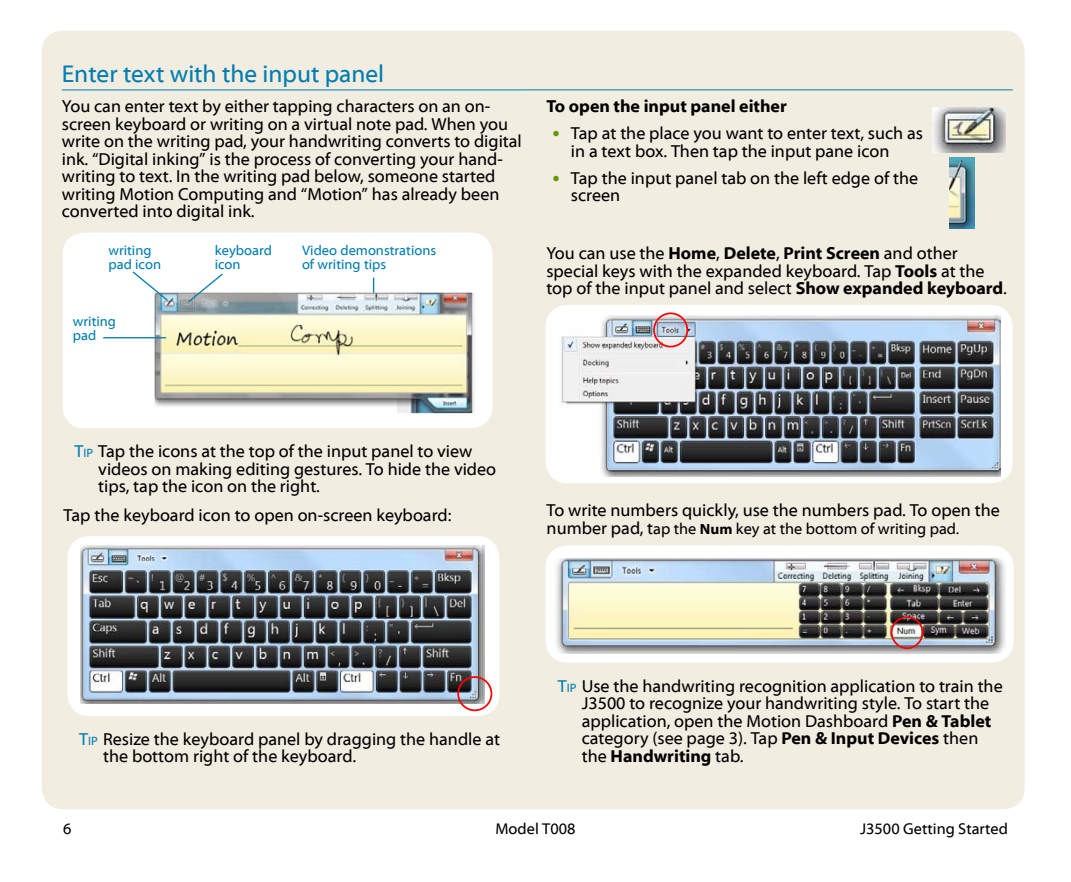
<style>
.page{position:relative;width:1071px;height:882px;background:#fff}
.page>*{position:absolute;margin:0;border:0;box-sizing:border-box;transform-origin:0 0}
.t1{font:24.5px "Myriad Web Pro";color:#007db1}
.t2{font:17.5px/17.5px "Myriad Web Pro";color:#000}
.t3{font:700 17.5px "Myriad Web Pro";color:#000}
.t4{font:15.75px "Myriad Web Pro";color:#000}
.t5{font:14px/14px "Myriad Web Pro";color:#007db1}
.s1{font-family:"Calibri";color:#690}
.s2{color:#690}
.s3{font-weight:700}
.s4{color:#007db1}
.s5{font-size:12.25px;color:#007db1}
.s6{font-size:17.5px}
.s7{font-weight:700;font-size:14.88px}
</style>
<div class="page">
<div style="left:42px;top:31px;width:983px;height:778px;background:#f1ede1;border-radius:21px"></div>
<div style="left:68px;top:537px;width:431px;height:178px;background:#fff;border-radius:21px"></div>
<div style="left:67px;top:536px;width:432px;height:180px;border:2px solid #fff;border-radius:21px"></div>
<img style="left:81px;top:546px;width:403px;height:157px">
<div style="left:457px;top:676px;width:35px;height:35px;border:2px solid #f00;border-radius:50%"></div>
<hr style="left:62px;top:89px;width:463px;height:1px;background:#007db1">
<div style="left:63px;top:233px;width:429px;height:194px;background:#fff;border-radius:21px"></div>
<div style="left:63px;top:233px;width:430px;height:195px;border:2px solid #fff;border-radius:21px"></div>
<svg style="left:373px;top:278px;width:1px;height:13px"></svg>
<img style="left:152px;top:291px;width:323px;height:123px">
<svg style="left:187px;top:273px;width:37px;height:31px"></svg>
<svg style="left:132px;top:271px;width:37px;height:31px"></svg>
<hr style="left:103px;top:337px;width:63px;height:1px;background:#007db1">
<img style="left:933px;top:107px;width:73px;height:46px">
<img style="left:949px;top:157px;width:26px;height:72px">
<div style="left:546px;top:546px;width:467px;height:116px;background:#fff;border-radius:21px"></div>
<div style="left:546px;top:546px;width:468px;height:117px;border:2px solid #fff;border-radius:21px"></div>
<img style="left:555px;top:558px;width:451px;height:96px">
<div style="left:891px;top:616px;width:33px;height:33px;border:2px solid #f00;border-radius:50%"></div>
<div style="left:546px;top:306px;width:466px;height:176px;background:#fff;border-radius:21px"></div>
<div style="left:546px;top:305px;width:467px;height:178px;border:2px solid #fff;border-radius:21px"></div>
<img style="left:561px;top:315px;width:439px;height:161px">
<div style="left:653px;top:312px;width:35px;height:35px;border:2px solid #f00;border-radius:50%"></div>
<hr style="left:525px;top:89px;width:488px;height:1px;background:#007db1">
<h1 class="t1" style="left:62px;top:60px;width:324px">Enter text with the input panel</h1>
<p class="t2" style="left:62px;top:98px;width:462px">You can enter text by either tapping characters on an on&shy;screen keyboard or writing on a virtual note pad. When you write on the writing pad, your handwriting converts to digital ink. “Digital inking” is the process of converting your hand&shy;writing to text. In the writing pad below, someone started writing Motion Computing and “Motion” has already been converted into digital ink.</p>
<p class="t5" style="left:108px;top:243px;width:54px">writing pad icon</p>
<p class="t5" style="left:73px;top:315px;width:45px">writing pad</p>
<p class="t5" style="left:215px;top:243px;width:59px">keyboard icon</p>
<p class="t5" style="left:302px;top:243px;width:136px">Video demonstrations of writing tips</p>
<p class="t3" style="left:546px;top:97px;width:242px">To open the input panel either</p>
<p class="t2" style="left:571px;top:125px;width:354px;text-indent:-19px"><span class="s1">•</span><span class="s2">•</span> Tap at the place you want to enter text, such as in a text box. Then tap the input pane icon</p>
<p class="t2" style="left:571px;top:170px;width:349px;text-indent:-19px"><span class="s1">•</span><span class="s2">•</span> Tap the input panel tab on the left edge of the screen</p>
<p class="t2" style="left:546px;top:245px;width:462px">You can use the <span class="s3">Home</span>, <span class="s3">Delete</span>, <span class="s3">Print Screen</span> and other special keys with the expanded keyboard. Tap <span class="s3">Tools</span> at the top of the input panel and select <span class="s3">Show expanded keyboard</span>.</p>
<p class="t2" style="left:98px;top:443px;width:400px;text-indent:-24px"><span class="s4">T</span><span class="s5">ip</span> Tap the icons at the top of the input panel to view videos on making editing gestures. To hide the video tips, tap the icon on the right.</p>
<p class="t2" style="left:64px;top:507px;width:389px">Tap the keyboard icon to open on-screen keyboard:</p>
<p class="t2" style="left:547px;top:502px;width:455px">To write numbers quickly, use the numbers pad. To open the</p>
<p class="t4" style="left:547px;top:520px;width:414px"><span class="s6">number pad, t</span>ap the <span class="s7">Num</span> key at the bottom of writing pad.</p>
<p class="t2" style="left:103px;top:731px;width:399px;text-indent:-24px"><span class="s4">T</span><span class="s5">ip</span> Resize the keyboard panel by dragging the handle at the bottom right of the keyboard.</p>
<p class="t2" style="left:582px;top:678px;width:423px;text-indent:-24px"><span class="s4">T</span><span class="s5">ip</span> Use the handwriting recognition application to train the J3500 to recognize your handwriting style. To start the application, open the Motion Dashboard <span class="s3">Pen &amp; Tablet </span>category (see page 3). Tap <span class="s3">Pen &amp; Input Devices</span> then the <span class="s3">Handwriting</span> tab.</p>
<p class="t4" style="left:63px;top:821px;width:10px">6</p>
<p class="t4" style="left:495px;top:821px;width:82px">Model T008</p>
<p class="t4" style="left:860px;top:821px;width:149px">J3500 Getting Started</p>
</div>
